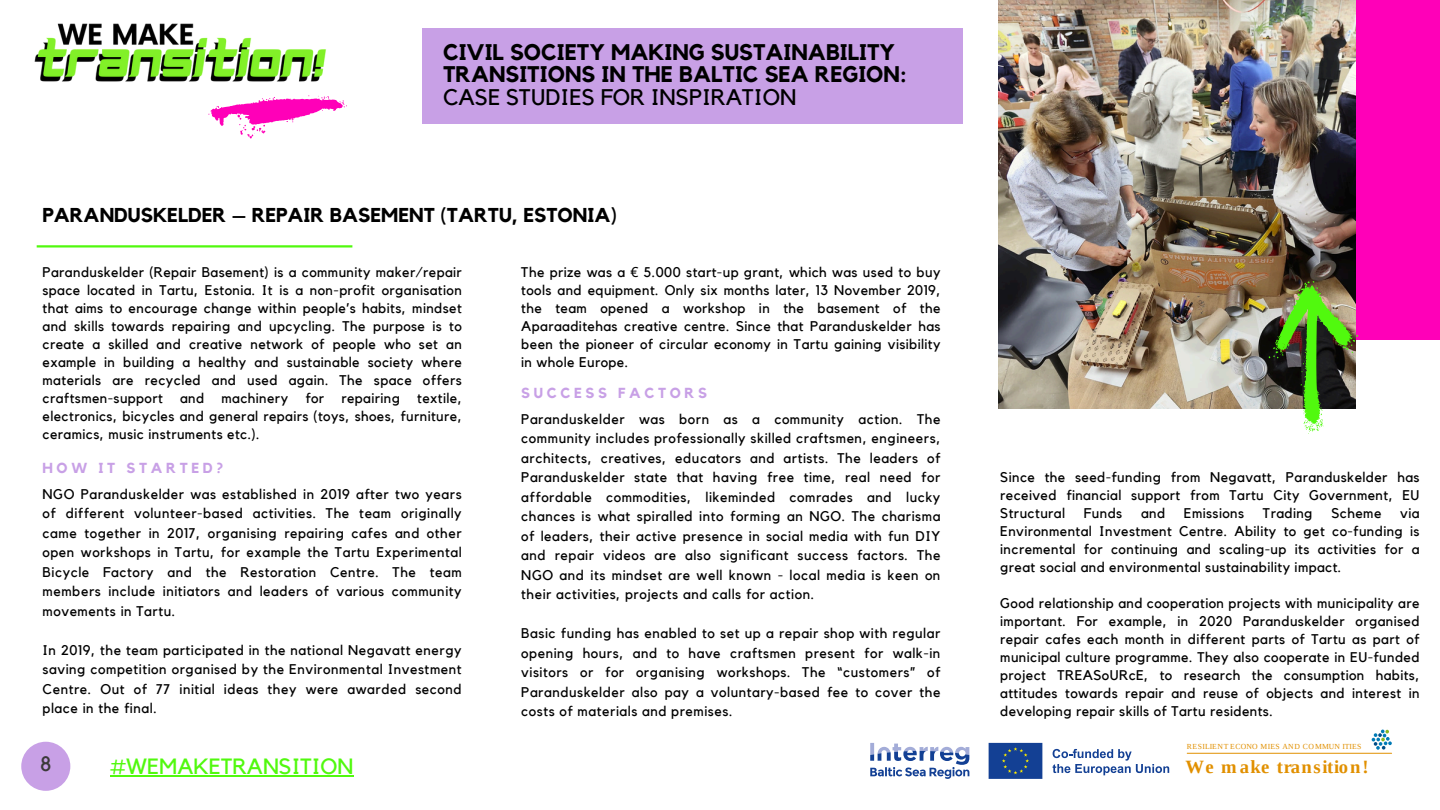
<style>
.page{position:relative;width:1440px;height:810px;background:#fff}
.page>*{position:absolute;margin:0;border:0;box-sizing:border-box;transform-origin:0 0}
.t1{font:700 22.5px/22.5px "Kollektif";color:#000}
.t2{font:22px "Kollektif";color:#51f90e}
.t3{font:20.7px "Kollektif";color:#3b3939}
.t4{font:700 20px "Kollektif";color:#000}
.t5{font:700 18.7px "Liberation Serif";letter-spacing:.055em;color:#e19000}
.t6{font:700 14.5px "Kollektif";letter-spacing:.25em;color:#c8a0e6}
.t7{font:14px/18px "Kollektif";letter-spacing:.03em;color:#000;text-align:justify}
.t8{font:7.7px "Liberation Serif";letter-spacing:.045em;color:#e19000}
.s1{font-weight:400}
.s2{font-family:"Noto Sans"}
</style>
<div class="page">
<div style="left:1162px;top:1px;width:278px;height:339px;background:#ff00b8"></div>
<img style="left:999px;top:0;width:357px;height:409px">
<hr style="left:37px;top:245px;width:315px;height:3px;background:#51f90e">
<hr style="left:1187px;top:753px;width:205px;height:1px;background:#e19000">
<svg style="left:988px;top:742px;width:55px;height:37px;background:#244d95"></svg>
<svg style="left:1053px;top:749px;width:116px;height:26px"></svg>
<svg style="left:870px;top:743px;width:99px;height:36px"></svg>
<svg style="left:1372px;top:730px;width:20px;height:20px"></svg>
<svg style="left:208px;top:95px;width:139px;height:43px"></svg>
<img style="left:34px;top:23px;width:293px;height:59px">
<div style="left:422px;top:28px;width:540px;height:95px;background:#c8a0e6"></div>
<img style="left:1268px;top:281px;width:91px;height:153px">
<div style="left:21px;top:742px;width:49px;height:49px;background:#c8a0e6;border-radius:50%"></div>
<hr style="left:110px;top:775px;width:243px;height:2px;background:#51f90e">
<h1 class="t1" style="left:443px;top:42px;width:465px">CIVIL SOCIETY MAKING SUSTAINABILITY<br>TRANSITIONS IN THE BALTIC SEA REGION:<br><span class="s1">CASE STUDIES FOR INSPIRATION</span></h1>
<p class="t4" style="left:43px;top:206px;width:576px">PARANDUSKELDER – REPAIR BASEMENT (TARTU, ESTONIA)</p>
<h2 class="t7" style="left:43px;top:263px;width:421px">Paranduskelder (Repair Basement) is a community maker/repair space located in Tartu, Estonia. It is a non-profit organisation that aims to encourage change within people’s habits, mindset and skills towards repairing and upcycling. The purpose is to create a skilled and creative network of people who set an example in building a healthy and sustainable society where materials are recycled and used again. The space offers craftsmen-support and machinery for repairing textile, electronics, bicycles and general repairs (toys, shoes, furniture, ceramics, music instruments etc.).</h2>
<p class="t6" style="left:43px;top:462px;width:182px">HOW IT STARTED?</p>
<p class="t7" style="left:43px;top:485px;width:421px;line-height:19.5px">NGO Paranduskelder was established in 2019 after two years of different volunteer-based activities. The team originally came together in 2017, organising repairing cafes and other open workshops in Tartu, for example the Tartu Experimental Bicycle Factory and the Restoration Centre. The team members include initiators and leaders of various community movements in Tartu.</p>
<p class="t7" style="left:43px;top:641px;width:421px;line-height:19.5px">In 2019, the team participated in the national Negavatt energy saving competition organised by the Environmental Investment Centre. Out of 77 initial ideas they were awarded second place in the final.</p>
<h3 class="t3" style="left:40px;top:755px;width:12px">8</h3>
<p class="t2" style="left:110px;top:756px;width:245px">#WEMAKETRANSITION</p>
<p class="t7" style="left:521px;top:263px;width:421px">The prize was a <span class="s2">€</span> 5.000 start-up grant, which was used to buy tools and equipment. Only six months later, 13 November 2019, the team opened a workshop in the basement of the Aparaaditehas creative centre. Since that Paranduskelder has been the pioneer of circular economy in Tartu gaining visibility in whole Europe.</p>
<h3 class="t6" style="left:521px;top:387px;width:187px">SUCCESS FACTORS</h3>
<p class="t7" style="left:521px;top:409px;width:421px;line-height:19.5px">Paranduskelder was born as a community action. The community includes professionally skilled craftsmen, engineers, architects, creatives, educators and artists. The leaders of Paranduskelder state that having free time, real need for affordable commodities, likeminded comrades and lucky chances is what spiralled into forming an NGO. The charisma of leaders, their active presence in social media with fun DIY and repair videos are also significant success factors. The NGO and its mindset are well known - local media is keen on their activities, projects and calls for action.</p>
<p class="t7" style="left:521px;top:624px;width:421px;line-height:19.5px">Basic funding has enabled to set up a repair shop with regular opening hours, and to have craftsmen present for walk-in visitors or for organising workshops. The “customers” of Paranduskelder also pay a voluntary-based fee to cover the costs of materials and premises.</p>
<p class="t7" style="left:1000px;top:469px;width:421px">Since the seed-funding from Negavatt, Paranduskelder has received financial support from Tartu City Government, EU Structural</p>
<p class="t7" style="left:1084px;top:505px;width:40px">Funds</p>
<p class="t7" style="left:1141px;top:505px;width:26px">and</p>
<p class="t7" style="left:1184px;top:505px;width:62px">Emissions</p>
<p class="t7" style="left:1263px;top:505px;width:51px">Trading</p>
<p class="t7" style="left:1331px;top:505px;width:52px">Scheme</p>
<p class="t7" style="left:1000px;top:505px;width:421px;text-indent:400px">via Environmental Investment Centre. Ability to get co-funding is incremental for continuing and scaling-up its activities for a great social and environmental sustainability impact.</p>
<p class="t7" style="left:1000px;top:595px;width:421px">Good relationship and cooperation projects with municipality are important. For example, in 2020 Paranduskelder organised repair cafes each month in different parts of Tartu as part of municipal culture programme. They also cooperate in EU-funded project TREASoURcE, to research the consumption habits, attitudes towards repair and reuse of objects and interest in developing repair skills of Tartu residents.</p>
<p class="t8" style="left:1187px;top:742px;width:176px">RESILIENT ECONO MIES AND COMMUN ITIES</p>
<h3 class="t5" style="left:1185px;top:756px;width:185px">We m ake transition!</h3>
</div>
